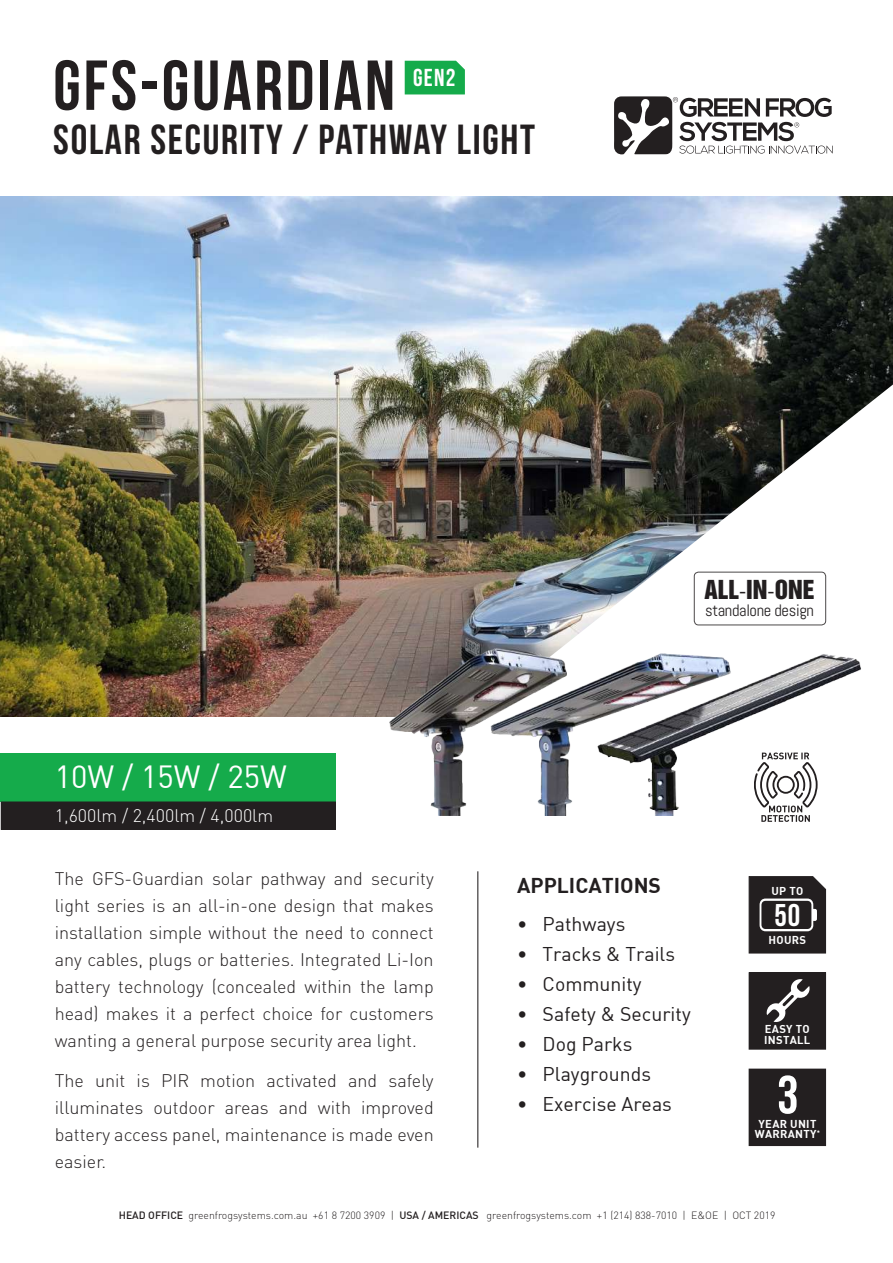
<style>
.page{position:relative;width:893px;height:1263px;background:#fff}
.page>*{position:absolute;margin:0;border:0;box-sizing:border-box;transform-origin:0 0}
.t1{font:70.5px "Bebas Neue";letter-spacing:.04em;color:#231f20}
.t2{font:53.85px "Bebas Neue";color:#fff}
.t3{font:42px "Bebas Neue";letter-spacing:.04em;color:#231f20}
.t4{font:31.35px "DIN";color:#fff}
.t5{font:31.35px "Bebas Neue";color:#fff}
.t6{font:24.45px "Bebas Neue";color:#fff}
.t7{font:24px "Helvetica Inserat Cyr Upright";color:#231f20}
.t8{font:21px "DIN Bold";color:#231f20}
.t9{font:19.5px "DIN";color:#231f20}
.t10{font:300 18px/27px "DIN Pro";color:#231f20;text-align:justify}
.t11{font:300 18px "DIN Pro";color:#fff}
.t12{font:16.5px "Abel";letter-spacing:-.02em;color:#231f20}
.t13{font:11.25px/10.5px "DIN Bold";letter-spacing:.025em;color:#fff}
.t14{font:300 10.5px "DIN Pro";color:#231f20}
.s1{font-family:"Eurostile LT";font-stretch:condensed}
.s2{font-family:"DIN";font-weight:500}
</style>
<div class="page">
<img style="left:0;top:197px;width:893px;height:520px">
<div style="left:1px;top:753px;width:335px;height:48px;background:#15ab4b"></div>
<hr style="left:477px;top:871px;width:1px;height:276px;background:#231f20">
<img style="left:399px;top:308px;width:494px;height:409px">
<svg style="left:614px;top:96px;width:219px;height:58px"></svg>
<svg style="left:404px;top:60px;width:61px;height:35px;background:#24b056"></svg>
<div style="left:1px;top:802px;width:334px;height:27px;background:#231f20"></div>
<div style="left:1px;top:801px;width:335px;height:29px;border:1px solid #231f20"></div>
<div style="left:749px;top:973px;width:76px;height:76px;background:#231f20"></div>
<div style="left:749px;top:972px;width:77px;height:78px;border:1px solid #231f20"></div>
<svg style="left:767px;top:979px;width:42px;height:43px"></svg>
<div style="left:749px;top:1069px;width:76px;height:76px;background:#231f20"></div>
<div style="left:749px;top:1068px;width:77px;height:78px;border:1px solid #231f20"></div>
<svg style="left:748px;top:876px;width:79px;height:78px;background:#393536"></svg>
<img style="left:389px;top:648px;width:177px;height:167px">
<img style="left:485px;top:650px;width:257px;height:166px">
<img style="left:591px;top:654px;width:286px;height:162px">
<svg style="left:748px;top:749px;width:76px;height:73px"></svg>
<div style="left:694px;top:572px;width:132px;height:53px;background:#fff;border-radius:4px"></div>
<div style="left:694px;top:572px;width:132px;height:53px;border:1px solid #231f20;border-radius:4px"></div>
<h1 class="t1" style="left:53px;top:47px;width:343px">GFS-GUARDIAN</h1>
<h3 class="t6" style="left:413px;top:64px;width:44px">GEN2</h3>
<h3 class="t3" style="left:53px;top:117px;width:483px">SOLAR SECURITY / PATHWAY LIGHT</h3>
<h3 class="t4" style="left:55px;top:757px;width:234px">10W / 15W / 25W</h3>
<p class="t11" style="left:55px;top:803px;width:220px">1,600lm / 2,400lm / 4,000lm</p>
<p class="t10" style="left:55px;top:864px;width:380px">The GFS-Guardian solar pathway and security light series is an all-in-one design that makes installation simple without the need to connect any cables, plugs or batteries. Integrated Li-Ion battery technology (concealed within the lamp head) makes it a perfect choice for customers wanting a general purpose security area light.</p>
<p class="t10" style="left:55px;top:1066px;width:380px">The unit is PIR motion activated and safely illuminates outdoor areas and with improved battery access panel, maintenance is made even easier.</p>
<h3 class="t7" style="left:704px;top:575px;width:112px">ALL<span class="s1">-</span>IN<span class="s1">-</span>ONE</h3>
<p class="t12" style="left:705px;top:600px;width:110px">standalone design</p>
<p class="t8" style="left:517px;top:871px;width:145px">APPLICATIONS</p>
<p class="t9" style="left:517px;top:912px;width:110px">• Pathways</p>
<p class="t9" style="left:517px;top:942px;width:160px">• Tracks &amp; Trails</p>
<p class="t9" style="left:517px;top:972px;width:126px">• Community</p>
<p class="t9" style="left:517px;top:1002px;width:175px">• Safety &amp; Security</p>
<p class="t9" style="left:517px;top:1032px;width:117px">• Dog Parks</p>
<p class="t9" style="left:517px;top:1062px;width:135px">• Playgrounds</p>
<p class="t9" style="left:517px;top:1092px;width:156px">• Exercise Areas</p>
<p class="t13" style="left:771px;top:885px;width:33px">UP TO</p>
<h3 class="t5" style="left:774px;top:898px;width:27px">50</h3>
<p class="t13" style="left:769px;top:934px;width:39px">HOURS</p>
<p class="t13" style="left:764px;top:1023px;width:48px">EASY TO<br>INSTALL</p>
<h2 class="t2" style="left:777px;top:1065px;width:23px">3</h2>
<p class="t13" style="left:755px;top:1118px;width:67px;text-align:center">YEAR UNIT<br>WARRANTY<sup>*</sup></p>
<p class="t14" style="left:119px;top:1208px;width:658px"><span class="s2">HEAD OFFICE</span> greenfrogsystems.com.au +61 8 7200 3909 | <span class="s2">USA / AMERICAS</span> greenfrogsystems.com +1 (214) 838-7010 | E&amp;OE | OCT 2019</p>
</div>
